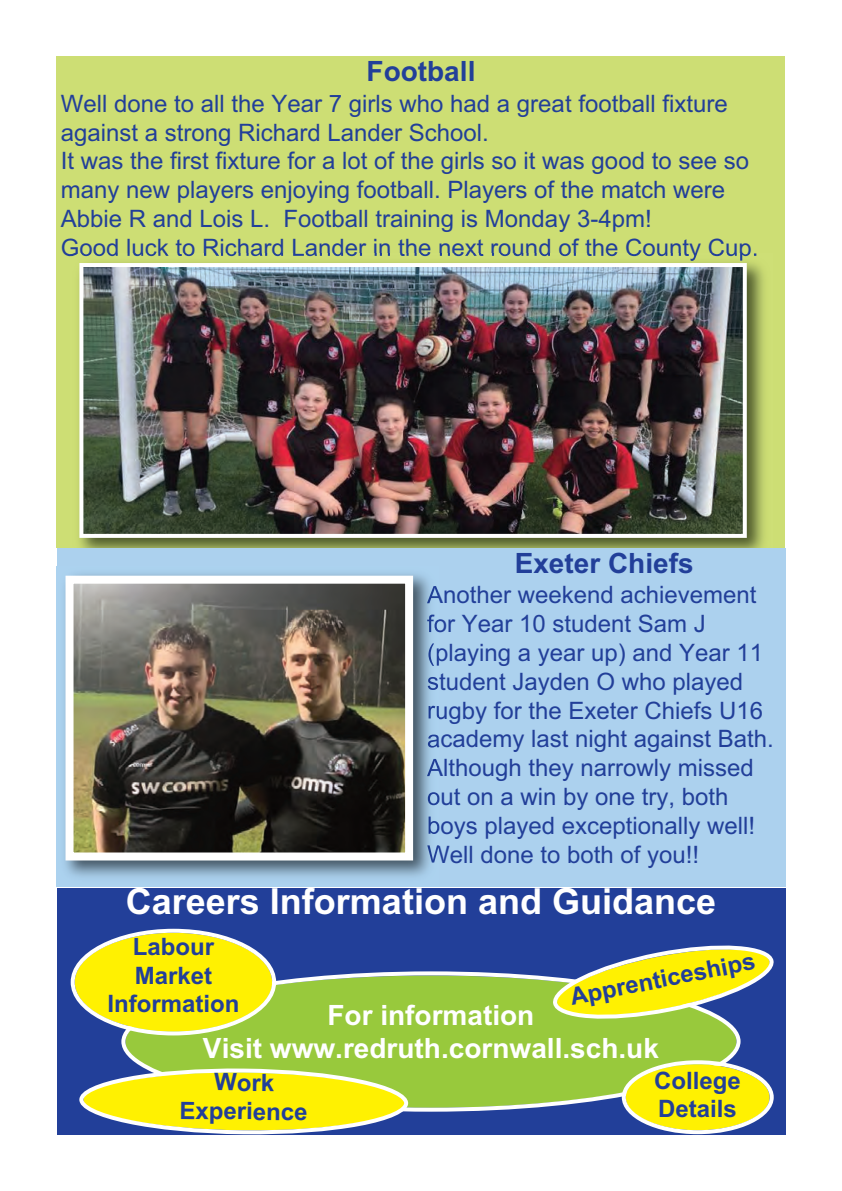
<style>
.page{position:relative;width:842px;height:1191px;background:#fff}
.page>*{position:absolute;margin:0;border:0;box-sizing:border-box;transform-origin:0 0}
.t1{font:700 36px "Arial";color:#fff}
.t2{font:700 28px/33.6px "Arial";color:#fff;text-align:center}
.t3{font:700 28px "Arial";color:#223f99}
.t4{font:24px/28.8px "Arial";color:#223f99}
.t5{font:700 24px/28.8px "Arial";color:#223f99;text-align:center}
</style>
<div class="page">
<div style="left:57px;top:57px;width:728px;height:491px;background:#cdde74"></div>
<div style="left:57px;top:888px;width:728px;height:246px;background:#223f99"></div>
<svg style="left:121px;top:971px;width:619px;height:140px;background:#98c548"></svg>
<svg style="left:71px;top:928px;width:205px;height:107px"></svg>
<svg style="left:79px;top:1067px;width:329px;height:68px;background:#d3d33d"></svg>
<svg style="left:550px;top:945px;width:224px;height:78px"></svg>
<svg style="left:622px;top:1060px;width:152px;height:74px;background:#d5d43c"></svg>
<img style="left:71px;top:254px;width:693px;height:294px">
<img style="left:71px;top:254px;width:148px;height:2px">
<img style="left:84px;top:268px;width:658px;height:265px">
<div style="left:79px;top:263px;width:668px;height:275px;border:4px solid #fff"></div>
<div style="left:57px;top:548px;width:728px;height:339px;background:#acd1ee"></div>
<img style="left:65px;top:574px;width:370px;height:303px">
<img style="left:427px;top:586px;width:12px;height:17px">
<img style="left:427px;top:614px;width:12px;height:18px">
<img style="left:429px;top:643px;width:10px;height:23px">
<img style="left:428px;top:672px;width:10px;height:18px">
<img style="left:429px;top:701px;width:10px;height:22px">
<img style="left:428px;top:730px;width:11px;height:22px">
<img style="left:427px;top:759px;width:12px;height:22px">
<img style="left:428px;top:787px;width:11px;height:23px">
<img style="left:429px;top:816px;width:10px;height:22px">
<img style="left:427px;top:845px;width:12px;height:18px">
<img style="left:75px;top:584px;width:329px;height:267px">
<div style="left:66px;top:575px;width:347px;height:285px;border:8px solid #fff"></div>
<p class="t3" style="left:367px;top:61px;width:110px">Football</p>
<p class="t4" style="left:61px;top:91px;width:699px">Well done to all the Year 7 girls who had a great football fixture against a strong Richard Lander School.<br>It was the first fixture for a lot of the girls so it was good to see so many new players enjoying football. Players of the match were Abbie R and Lois L. Football training is Monday 3-4pm!<br>Good luck to Richard Lander in the next round of the County Cup.</p>
<p class="t3" style="left:515px;top:552px;width:180px">Exeter Chiefs</p>
<p class="t4" style="left:427px;top:583px;width:348px">Another weekend achievement for Year 10 student Sam J (playing a year up) and Year 11 student Jayden O who played rugby for the Exeter Chiefs U16 academy last night against Bath.<br>Although they narrowly missed out on a win by one try, both boys played exceptionally well!<br>Well done to both of you!!</p>
<h1 class="t1" style="left:126px;top:888px;width:592px">Careers Information and Guidance</h1>
<p class="t5" style="left:107px;top:934px;width:134px">Labour<br>Market<br>Information</p>
<p class="t5" style="left:568px;top:984px;width:190px;rotate:-11deg">Apprenticeships</p>
<p class="t2" style="left:203px;top:1000px;width:457px">For information<br>Visit www.redruth.cornwall.sch.uk</p>
<p class="t5" style="left:180px;top:1069px;width:130px;rotate:1deg">Work<br>Experience</p>
<p class="t5" style="left:654px;top:1068px;width:88px;text-align:left">College<br>Details</p>
</div>
